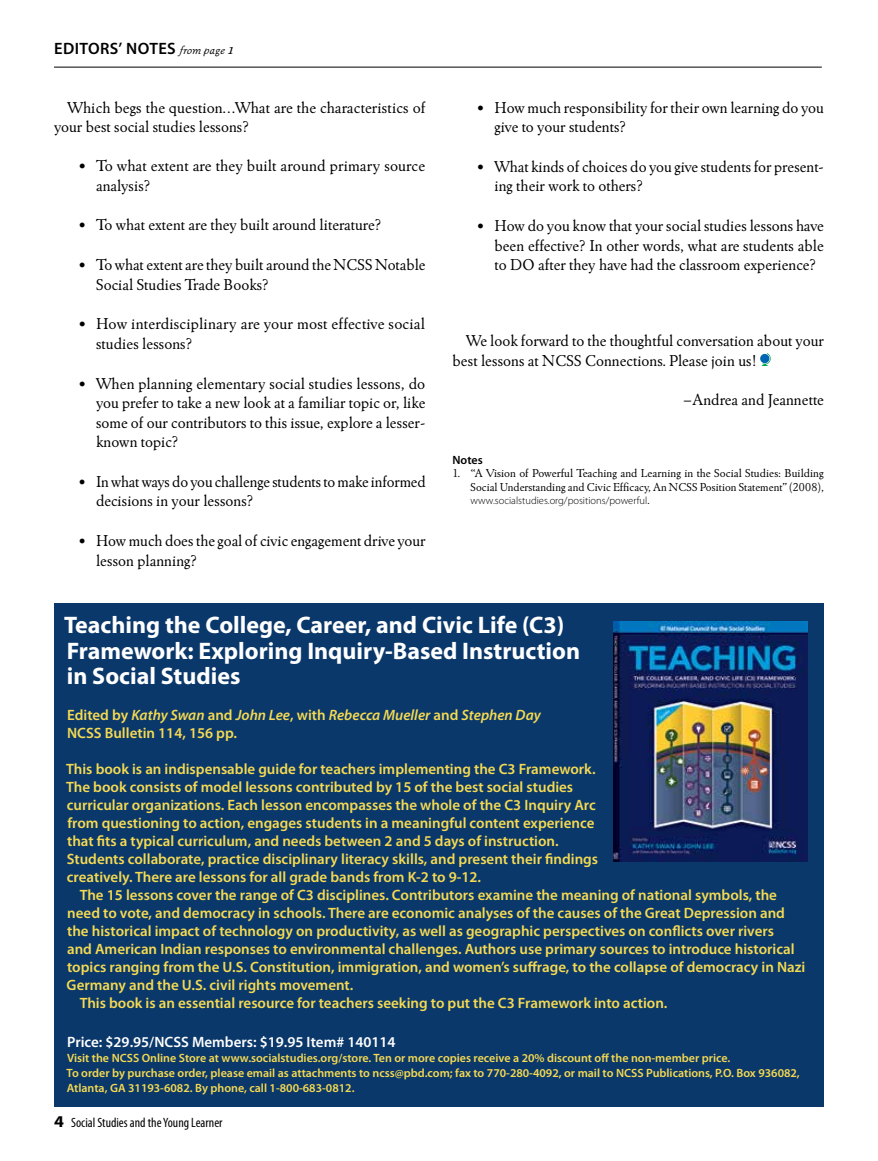
<style>
.page{position:relative;width:878px;height:1161px;background:#fff}
.page>*{position:absolute;margin:0;border:0;box-sizing:border-box;transform-origin:0 0}
.t1{font:700 24px/25.5px "Myriad Pro";color:#fff}
.t2{font:16.5px/19.5px "Winchester New ITC";color:#000}
.t3{font:600 16.5px "Myriad Pro";letter-spacing:.02em;color:#000}
.t4{font:600 15px/18px "Myriad Pro";color:#f5da52}
.t5{font:600 15px "Myriad Pro";color:#fff}
.t6{font:condensed 13.5px "Myriad Pro";color:#000}
.t7{font:600 12px/15px "Myriad Pro";color:#f5da52}
.t8{font:12px/13.5px "Winchester New ITC";color:#000;text-align:right}
.t9{font:600 12px "Myriad Pro";color:#000}
.t10{font:300 10.5px "Myriad Pro";color:#000}
.s1{font-family:"Winchester New ITC Book Italic OS";font-weight:400;font-size:12px}
.s2{font-family:"Winchester New ITC Book Italic OS";font-weight:400}
.s3{font-family:"Winchester New ITC";font-weight:400;font-size:12px}
.s4{font-style:italic}
.s5{font-weight:700;font-stretch:semi-expanded;font-size:16.5px}
</style>
<div class="page">
<svg style="left:761px;top:353px;width:10px;height:13px"></svg>
<div style="left:760px;top:354px;width:9px;height:9px;background:#0066b3;border-radius:50%"></div>
<hr style="left:54px;top:67px;width:767px;height:1px;background:#000">
<div style="left:54px;top:603px;width:770px;height:504px;background:#0b386a"></div>
<img style="left:613px;top:621px;width:194px;height:241px">
<p class="t3" style="left:54px;top:38px;width:183px">EDITORS’ NOTES <span class="s1">from page</span> <span class="s2">1</span></p>
<p class="t2" style="left:54px;top:97px;width:373px;text-indent:14px">Which begs the question…What are the characteristics of your best social studies lessons?</p>
<p class="t2" style="left:96px;top:156px;width:330px;text-indent:-18px">• To what extent are they built around primary source analysis?</p>
<p class="t2" style="left:78px;top:215px;width:305px">• To what extent are they built around literature?</p>
<p class="t2" style="left:96px;top:255px;width:331px;text-indent:-18px">• To what extent are they built around the NCSS Notable<br>Social Studies Trade Books?</p>
<p class="t2" style="left:96px;top:314px;width:330px;text-indent:-18px">• How interdisciplinary are your most effective social studies lessons?</p>
<p class="t2" style="left:96px;top:373px;width:331px;text-align:justify;text-indent:-18px">• When planning elementary social studies lessons, do you prefer to take a new look at a familiar topic or, like some of our contributors to this issue, explore a lesser&shy;known topic?</p>
<p class="t2" style="left:96px;top:471px;width:331px;text-indent:-18px">• In what ways do you challenge students to make informed decisions in your lessons?</p>
<p class="t2" style="left:96px;top:531px;width:331px;text-indent:-18px">• How much does the goal of civic engagement drive your lesson planning?</p>
<p class="t2" style="left:494px;top:97px;width:331px;text-indent:-18px">• How much responsibility for their own learning do you give to your students?</p>
<p class="t2" style="left:494px;top:156px;width:331px;text-indent:-18px">• What kinds of choices do you give students for present&shy;ing their work to others?</p>
<p class="t2" style="left:494px;top:216px;width:331px;text-align:justify;text-indent:-18px">• How do you know that your social studies lessons have been effective? In other words, what are students able to DO after they have had the classroom experience?</p>
<p class="t2" style="left:452px;top:331px;width:373px;text-indent:13px">We look forward to the thoughtful conversation about your best lessons at NCSS Connections. Please join us!</p>
<p class="t2" style="left:683px;top:390px;width:142px">–Andrea and Jeannette</p>
<p class="t9" style="left:452px;top:452px;width:32px">Notes</p>
<p class="t8" style="left:452px;top:466px;width:373px">1. “A Vision of Powerful Teaching and Learning in the Social Studies: Building<br>Social Understanding and Civic Efficacy, An NCSS Position Statement” (2008),</p>
<p class="t10" style="left:470px;top:495px;width:180px">www.socialstudies.org/positions/powerful<span class="s3">.</span></p>
<h1 class="t1" style="left:64px;top:613px;width:517px">Teaching the College, Career, and Civic Life (C3)<br>Framework: Exploring Inquiry-Based Instruction in Social Studies</h1>
<p class="t4" style="left:67px;top:706px;width:475px">Edited by <span class="s4">Kathy Swan</span> and <span class="s4">John Lee</span>, with <span class="s4">Rebecca Mueller</span> and <span class="s4">Stephen Day<br></span>NCSS Bulletin 114, 156 pp.</p>
<p class="t4" style="left:66px;top:760px;width:533px">This book is an indispensable guide for teachers implementing the C3 Framework.<br>The book consists of model lessons contributed by 15 of the best social studies curricular organizations. Each lesson encompasses the whole of the C3 Inquiry Arc from questioning to action, engages students in a meaningful content experience that fits a typical curriculum, and needs between 2 and 5 days of instruction.<br>Students collaborate, practice disciplinary literacy skills, and present their findings creatively. There are lessons for all grade bands from K-2 to 9-12.</p>
<p class="t4" style="left:80px;top:886px;width:698px">The 15 lessons cover the range of C3 disciplines. Contributors examine the meaning of national symbols, the</p>
<p class="t4" style="left:67px;top:904px;width:719px">need to vote, and democracy in schools. There are economic analyses of the causes of the Great Depression and</p>
<p class="t4" style="left:67px;top:922px;width:708px">the historical impact of technology on productivity, as well as geographic perspectives on conflicts over rivers</p>
<p class="t4" style="left:67px;top:940px;width:729px">and American Indian responses to environmental challenges. Authors use primary sources to introduce historical</p>
<p class="t4" style="left:67px;top:958px;width:739px">topics ranging from the U.S. Constitution, immigration, and women’s suffrage, to the collapse of democracy in Nazi</p>
<p class="t4" style="left:67px;top:976px;width:288px">Germany and the U.S. civil rights movement.</p>
<p class="t4" style="left:80px;top:994px;width:589px">This book is an essential resource for teachers seeking to put the C3 Framework into action.</p>
<p class="t5" style="left:67px;top:1032px;width:330px">Price: $29.95/NCSS Members: $19.95 Item# 140114</p>
<p class="t7" style="left:67px;top:1050px;width:734px">Visit the NCSS Online Store at www.socialstudies.org/store. Ten or more copies receive a 20% discount off the non-member price.<br>To order by purchase order, please email as attachments to ncss@pbd.com; fax to 770-280-4092, or mail to NCSS Publications, P.O. Box 936082,<br>Atlanta, GA 31193-6082. By phone, call 1-800-683-0812.</p>
<p class="t6" style="left:54px;top:1116px;width:170px"><span class="s5">4</span> Social Studies and the Young Learner</p>
</div>
